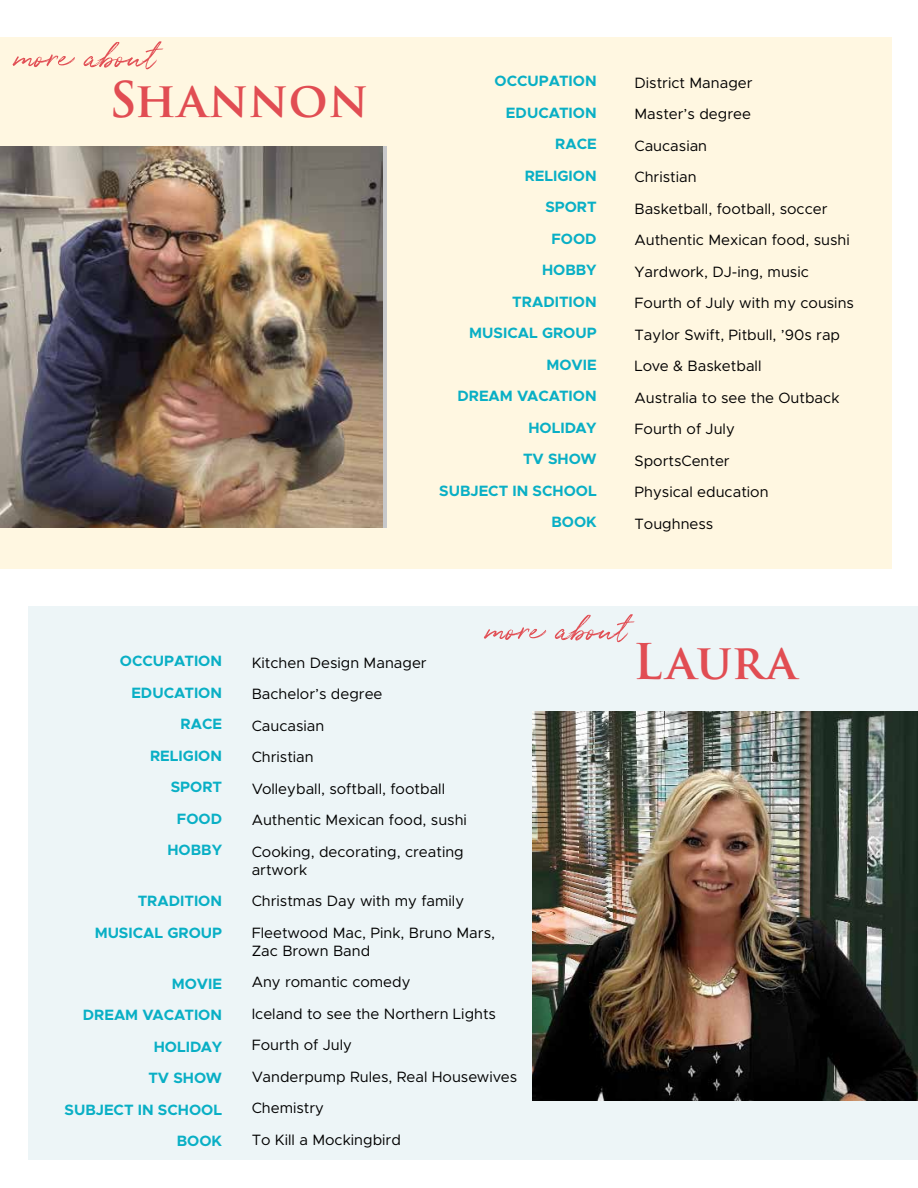
<style>
.page{position:relative;width:918px;height:1188px;background:#fff}
.page>*{position:absolute;margin:0;border:0;box-sizing:border-box;transform-origin:0 0}
.t1{font:57.75px "Paradise Thoughts";color:#e14d53}
.t2{font:600 48px "Trajan Pro 3";letter-spacing:.005em;color:#e14d53}
.t3{font:15px/31.5px "Metropolis";color:#000}
.t4{font:700 15px/31.5px "Metropolis";color:#09afc5;text-align:right}
</style>
<div class="page">
<div style="left:0;top:37px;width:891px;height:532px;background:#fff7e1"></div>
<div style="left:28px;top:606px;width:890px;height:554px;background:#edf5f7"></div>
<img style="left:0;top:146px;width:383px;height:382px">
<img style="left:532px;top:712px;width:386px;height:388px">
<h1 class="t1" style="left:17px;top:12px;width:142px">more about</h1>
<h2 class="t2" style="left:110px;top:65px;width:260px">Shannon</h2>
<p class="t4" style="left:439px;top:66px;width:159px">OCCUPATION<br>EDUCATION<br>RACE<br>RELIGION<br>SPORT<br>FOOD<br>HOBBY<br>TRADITION<br>MUSICAL GROUP<br>MOVIE<br>DREAM VACATION<br>HOLIDAY<br>TV SHOW<br>SUBJECT IN SCHOOL<br>BOOK</p>
<p class="t3" style="left:635px;top:67px;width:221px">District Manager<br>Master’s degree<br>Caucasian<br>Christian<br>Basketball, football, soccer<br>Authentic Mexican food, sushi<br>Yardwork, DJ-ing, music<br>Fourth of July with my cousins<br>Taylor Swift, Pitbull, ’90s rap<br>Love &amp; Basketball<br>Australia to see the Outback<br>Fourth of July<br>SportsCenter<br>Physical education<br>Toughness</p>
<p class="t4" style="left:120px;top:645px;width:104px">OCCUPATION<br>EDUCATION<br>RACE<br>RELIGION<br>SPORT<br>FOOD<br>HOBBY</p>
<p class="t4" style="left:95px;top:885px;width:129px">TRADITION<br>MUSICAL GROUP</p>
<p class="t4" style="left:65px;top:968px;width:159px">MOVIE<br>DREAM VACATION<br>HOLIDAY<br>TV SHOW<br>SUBJECT IN SCHOOL<br>BOOK</p>
<h1 class="t1" style="left:488px;top:585px;width:142px">more about</h1>
<h2 class="t2" style="left:633px;top:627px;width:165px">Laura</h2>
<p class="t3" style="left:252px;top:647px;width:217px">Kitchen Design Manager<br>Bachelor’s degree<br>Caucasian<br>Christian<br>Volleyball, softball, football<br>Authentic Mexican food, sushi<br>Cooking, decorating, creating</p>
<p class="t3" style="left:252px;top:854px;width:245px">artwork<br>Christmas Day with my family<br>Fleetwood Mac, Pink, Bruno Mars,</p>
<p class="t3" style="left:252px;top:935px;width:267px">Zac Brown Band<br>Any romantic comedy<br>Iceland to see the Northern Lights<br>Fourth of July<br>Vanderpump Rules, Real Housewives<br>Chemistry<br>To Kill a Mockingbird</p>
</div>
